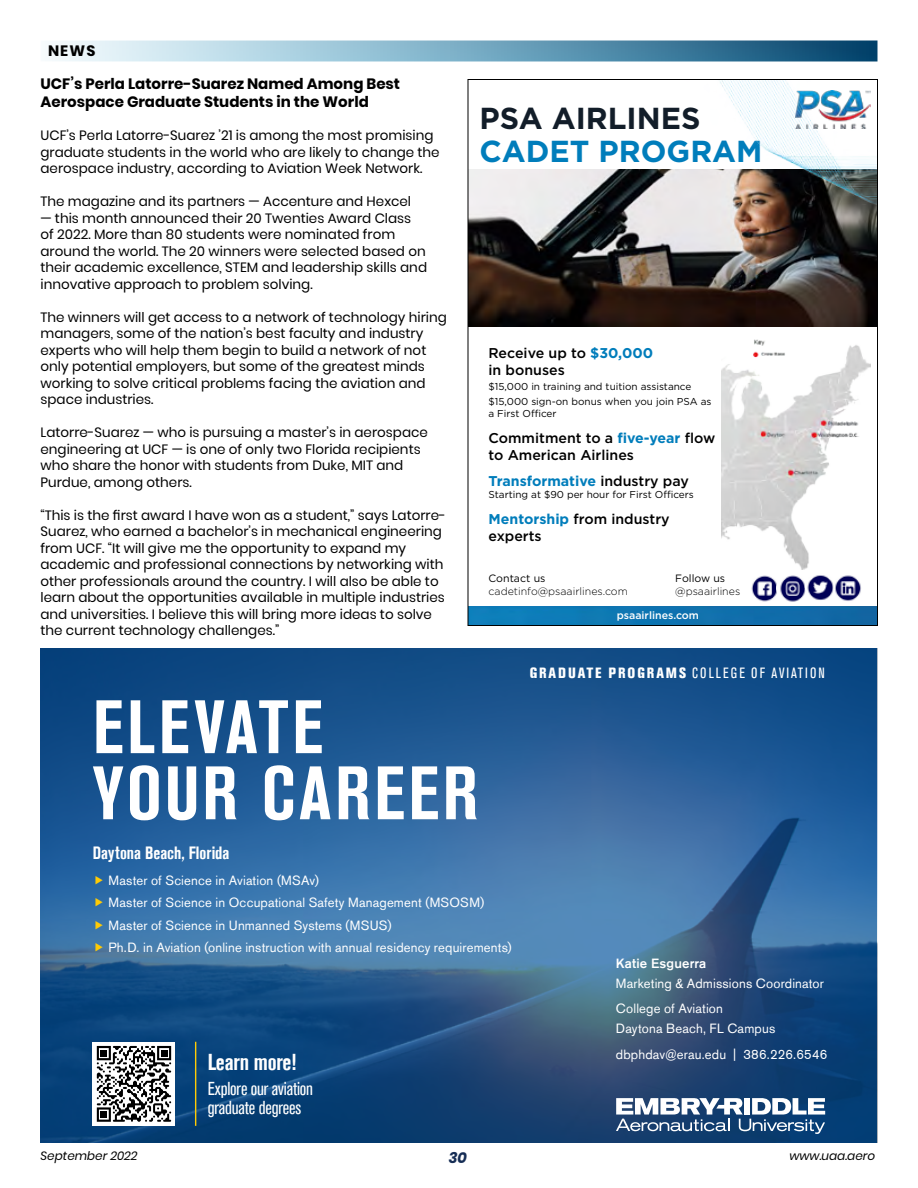
<style>
.page{position:relative;width:918px;height:1188px;background:#fff}
.page>*{position:absolute;margin:0;border:0;box-sizing:border-box;transform-origin:0 0}
.t1{font:700 condensed 74.85px/66.2px "Akzidenz Grotesk Std";letter-spacing:.05em;color:#fff}
.t2{font:700 30.3px "Gotham";color:#007dbb}
.t3{font:700 30.3px "Gotham";color:#121d29}
.t4{font:700 condensed 22.95px "Akzidenz Grotesk Std";letter-spacing:-.01em;color:#fff}
.t5{font:condensed 18.75px/18.8px "Akzidenz Grotesk Std";letter-spacing:-.01em;color:#fff}
.t6{font:700 condensed 17.85px "Akzidenz Grotesk Std";color:#fff}
.t7{font:700 15px/18px "Poppins";color:#000}
.t8{font:italic 700 15px "Poppins";color:#162d55}
.t9{font:condensed 14.85px "Akzidenz Grotesk Std";letter-spacing:.135em;color:#fff}
.t10{font:500 14.25px/17px "Gotham";color:#000}
.t11{font:700 14.25px "Gotham";color:#007dbb}
.t12{font:13.5px/16.5px "Poppins";color:#000}
.t13{font:13.35px/22.5px "Akzidenz Grotesk Std";letter-spacing:.01em;color:#fff}
.t14{font:500 13.35px "Akzidenz Grotesk Std";letter-spacing:.015em;color:#fff}
.t15{font:italic 12px "Poppins";color:#000}
.t16{font:300 10.65px "Gotham";color:#000}
.t17{font:10.65px "Gotham";color:#000}
.t18{font:500 10.65px "Gotham";color:#fff}
.t19{font:10.05px/15.1px "Gotham";color:#000}
.s1{font-weight:700;color:#007dbb}
.s2{font-weight:500;color:#000}
.s3{font-weight:800}
</style>
<div class="page">
<div style="left:40px;top:40px;width:838px;height:22px;background:linear-gradient(to right,#f8ffff,#004a75)"></div>
<img style="left:40px;top:648px;width:838px;height:495px">
<svg style="left:616px;top:1098px;width:209px;height:36px"></svg>
<hr style="left:195px;top:1042px;width:1px;height:84px;background:#ffcb05">
<div style="left:93px;top:1042px;width:82px;height:84px;background:#fff"></div>
<svg style="left:97px;top:1046px;width:74px;height:76px"></svg>
<img style="left:470px;top:607px;width:406px;height:17px">
<img style="left:748px;top:573px;width:31px;height:31px;border-radius:15px">
<img style="left:776px;top:575px;width:30px;height:27px">
<img style="left:805px;top:570px;width:31px;height:31px;border-radius:15px">
<img style="left:833px;top:573px;width:31px;height:31px;border-radius:15px">
<img style="left:470px;top:169px;width:406px;height:158px">
<img style="left:654px;top:81px;width:222px;height:123px">
<img style="left:721px;top:321px;width:149px;height:248px">
<svg style="left:96px;top:876px;width:7px;height:8px"></svg>
<svg style="left:96px;top:898px;width:7px;height:8px"></svg>
<svg style="left:96px;top:920px;width:7px;height:9px"></svg>
<svg style="left:96px;top:943px;width:7px;height:8px"></svg>
<p class="t7" style="left:48px;top:42px;width:49px">NEWS</p>
<p class="t7" style="left:40px;top:75px;width:361px">UCF’s Perla Latorre-Suarez Named Among Best<br>Aerospace Graduate Students in the World</p>
<p class="t12" style="left:40px;top:127px;width:401px">UCF’s Perla Latorre-Suarez ’21 is among the most promising graduate students in the world who are likely to change the aerospace industry, according to Aviation Week Network.</p>
<p class="t12" style="left:40px;top:193px;width:372px">The magazine and its partners — Accenture and Hexcel</p>
<p class="t12" style="left:40px;top:210px;width:388px">— this month announced their 20 Twenties Award Class of 2022. More than 80 students were nominated from around the world. The 20 winners were selected based on their academic excellence, STEM and leadership skills and innovative approach to problem solving.</p>
<p class="t12" style="left:40px;top:309px;width:408px">The winners will get access to a network of technology hiring managers, some of the nation’s best faculty and industry experts who will help them begin to build a network of not only potential employers, but some of the greatest minds working to solve critical problems facing the aviation and space industries.</p>
<p class="t12" style="left:40px;top:424px;width:389px">Latorre-Suarez — who is pursuing a master’s in aerospace engineering at UCF — is one of only two Florida recipients who share the honor with students from Duke, MIT and Purdue, among others.</p>
<p class="t12" style="left:40px;top:507px;width:407px">“This is the first award I have won as a student,” says Latorre-Suarez, who earned a bachelor’s in mechanical engineering from UCF. “It will give me the opportunity to expand my academic and professional connections by networking with other professionals around the country. I will also be able to learn about the opportunities available in multiple industries and universities. I believe this will bring more ideas to solve the current technology challenges.”</p>
<h2 class="t3" style="left:479px;top:98px;width:223px">PSA AIRLINES</h2>
<h2 class="t2" style="left:479px;top:131px;width:285px">CADET PROGRAM</h2>
<p class="t10" style="left:489px;top:344px;width:166px">Receive up to <span class="s1">$30,000 </span>in bonuses</p>
<p class="t19" style="left:489px;top:379px;width:225px">$15,000 in training and tuition assistance $15,000 sign-on bonus when you join PSA as</p>
<p class="t19" style="left:489px;top:406px;width:70px">a First Officer</p>
<p class="t10" style="left:489px;top:430px;width:228px">Commitment to a <span class="s1">five-year</span> flow to American Airlines</p>
<p class="t11" style="left:489px;top:472px;width:202px">Transformative <span class="s2">industry pay</span></p>
<p class="t19" style="left:489px;top:487px;width:207px">Starting at $90 per hour for First Officers</p>
<p class="t10" style="left:489px;top:510px;width:183px"><span class="s1">Mentorship</span> from industry experts</p>
<p class="t17" style="left:489px;top:572px;width:58px">Contact us</p>
<p class="t16" style="left:489px;top:585px;width:141px">cadetinfo@psaairlines.com</p>
<p class="t17" style="left:675px;top:572px;width:51px">Follow us</p>
<p class="t16" style="left:675px;top:585px;width:67px">@psaairlines</p>
<p class="t18" style="left:617px;top:608px;width:84px">psaairlines.com</p>
<p class="t9" style="left:530px;top:664px;width:297px"><span class="s3">GRADUATE PROGRAMS</span> COLLEGE OF AVIATION</p>
<h1 class="t1" style="left:93px;top:694px;width:386px">ELEVATE<br>YOUR CAREER</h1>
<h3 class="t6" style="left:93px;top:842px;width:138px">Daytona Beach, Florida</h3>
<p class="t13" style="left:109px;top:869px;width:405px">Master of Science in Aviation (MSAv)<br>Master of Science in Occupational Safety Management (MSOSM)<br>Master of Science in Unmanned Systems (MSUS)<br>Ph.D. in Aviation (online instruction with annual residency requirements)</p>
<h3 class="t4" style="left:208px;top:1049px;width:90px">Learn more!</h3>
<h3 class="t5" style="left:208px;top:1080px;width:107px">Explore our aviation graduate degrees</h3>
<p class="t14" style="left:616px;top:955px;width:92px">Katie Esguerra</p>
<p class="t13" style="left:616px;top:970px;width:210px;line-height:26px">Marketing &amp; Admissions Coordinator<br>College of Aviation</p>
<p class="t13" style="left:616px;top:1015px;width:213px;line-height:26px">Daytona Beach, FL Campus dbphdav@erau.edu | 386.226.6546</p>
<p class="t15" style="left:40px;top:1149px;width:99px">September 2022</p>
<p class="t8" style="left:449px;top:1149px;width:20px">30</p>
<p class="t15" style="left:790px;top:1149px;width:87px">www.uaa.aero</p>
</div>
